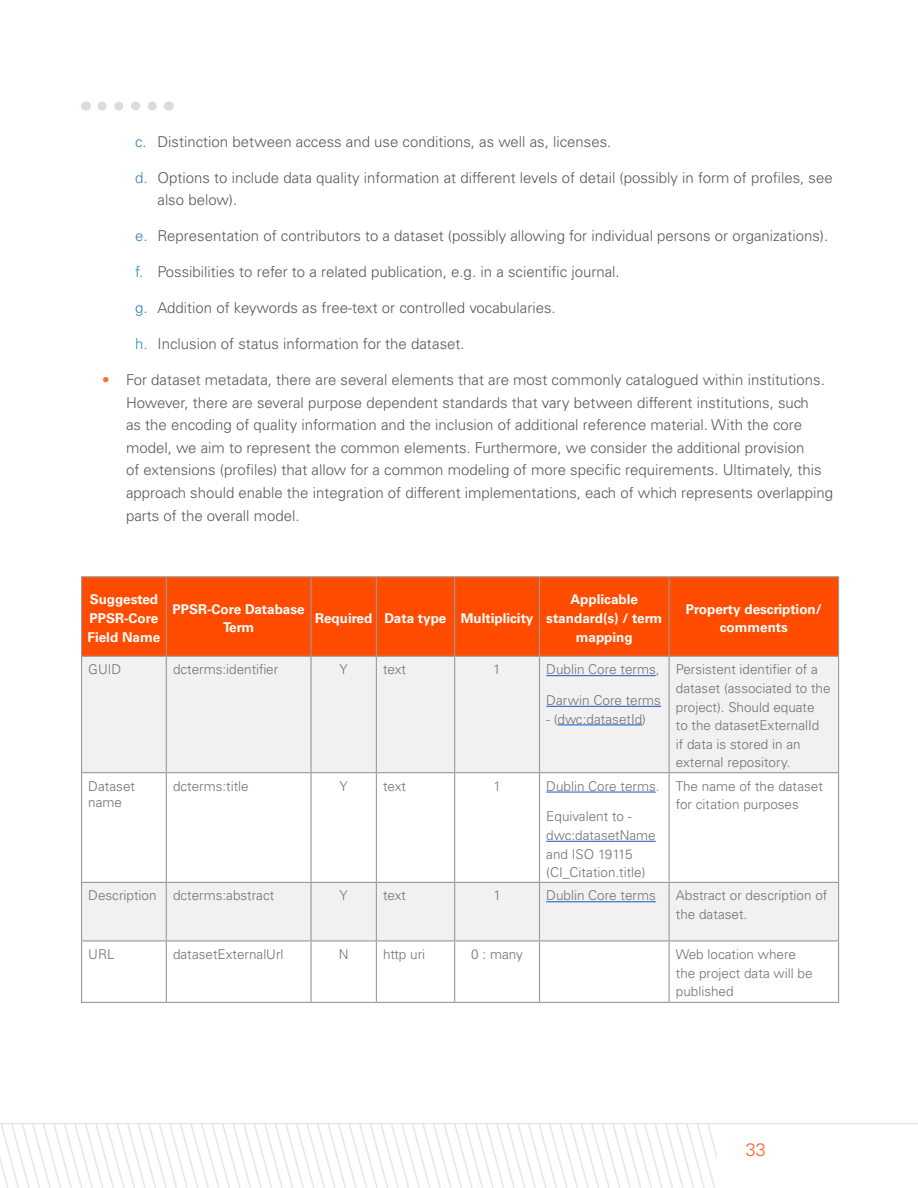
<style>
.page{position:relative;width:918px;height:1188px;background:#fff}
.page>*{position:absolute;margin:0;border:0;box-sizing:border-box;transform-origin:0 0}
.t1{font:300 18px "Univers LT Std";color:#f26531}
.t2{font:300 15px/22.6px "Univers LT Std";color:#58595b}
.t3{font:300 13.5px/18.6px "Univers LT Std";color:#717073}
.t4{font:700 13.5px/18.6px "Univers LT Std";color:#fff;text-align:center}
.s1{color:#3387bb}
.s2{color:#ff7033}
</style>
<div class="page">
<svg style="left:0;top:1124px;width:717px;height:64px"></svg>
<hr style="left:0;top:1123px;width:918px;height:1px;background:#e3e2e3">
<svg style="left:102px;top:102px;width:55px;height:9px"></svg>
<div style="left:82px;top:577px;width:756px;height:79px;background:#ff4c00"></div>
<svg style="left:82px;top:657px;width:756px;height:283px;fill:#f1f1f1"></svg>
<hr style="left:81px;top:576px;width:85px;height:1px;background:#999">
<hr style="left:166px;top:576px;width:145px;height:1px;background:#999">
<hr style="left:311px;top:576px;width:65px;height:1px;background:#999">
<hr style="left:376px;top:576px;width:79px;height:1px;background:#999">
<hr style="left:455px;top:576px;width:85px;height:1px;background:#999">
<hr style="left:540px;top:576px;width:129px;height:1px;background:#999">
<hr style="left:669px;top:576px;width:170px;height:1px;background:#999">
<hr style="left:81px;top:656px;width:85px;height:1px;background:#999">
<hr style="left:166px;top:656px;width:145px;height:1px;background:#999">
<hr style="left:311px;top:656px;width:65px;height:1px;background:#999">
<hr style="left:376px;top:656px;width:79px;height:1px;background:#999">
<hr style="left:455px;top:656px;width:85px;height:1px;background:#999">
<hr style="left:540px;top:656px;width:129px;height:1px;background:#999">
<hr style="left:669px;top:656px;width:170px;height:1px;background:#999">
<hr style="left:81px;top:772px;width:85px;height:1px;background:#999">
<hr style="left:166px;top:772px;width:145px;height:1px;background:#999">
<hr style="left:311px;top:772px;width:65px;height:1px;background:#999">
<hr style="left:376px;top:772px;width:79px;height:1px;background:#999">
<hr style="left:455px;top:772px;width:85px;height:1px;background:#999">
<hr style="left:540px;top:772px;width:129px;height:1px;background:#999">
<hr style="left:669px;top:772px;width:170px;height:1px;background:#999">
<hr style="left:81px;top:882px;width:85px;height:1px;background:#999">
<hr style="left:166px;top:882px;width:145px;height:1px;background:#999">
<hr style="left:311px;top:882px;width:65px;height:1px;background:#999">
<hr style="left:376px;top:882px;width:79px;height:1px;background:#999">
<hr style="left:455px;top:882px;width:85px;height:1px;background:#999">
<hr style="left:540px;top:882px;width:129px;height:1px;background:#999">
<hr style="left:669px;top:882px;width:170px;height:1px;background:#999">
<hr style="left:81px;top:940px;width:85px;height:1px;background:#999">
<hr style="left:166px;top:940px;width:145px;height:1px;background:#999">
<hr style="left:311px;top:940px;width:65px;height:1px;background:#999">
<hr style="left:376px;top:940px;width:79px;height:1px;background:#999">
<hr style="left:455px;top:940px;width:85px;height:1px;background:#999">
<hr style="left:540px;top:940px;width:129px;height:1px;background:#999">
<hr style="left:669px;top:940px;width:170px;height:1px;background:#999">
<hr style="left:81px;top:1002px;width:85px;height:1px;background:#999">
<hr style="left:166px;top:1002px;width:145px;height:1px;background:#999">
<hr style="left:311px;top:1002px;width:65px;height:1px;background:#999">
<hr style="left:376px;top:1002px;width:79px;height:1px;background:#999">
<hr style="left:455px;top:1002px;width:85px;height:1px;background:#999">
<hr style="left:540px;top:1002px;width:129px;height:1px;background:#999">
<hr style="left:669px;top:1002px;width:170px;height:1px;background:#999">
<hr style="left:81px;top:577px;width:1px;height:79px;background:#999">
<hr style="left:81px;top:657px;width:1px;height:115px;background:#999">
<hr style="left:81px;top:773px;width:1px;height:109px;background:#999">
<hr style="left:81px;top:883px;width:1px;height:57px;background:#999">
<hr style="left:81px;top:941px;width:1px;height:61px;background:#999">
<hr style="left:166px;top:577px;width:1px;height:79px;background:#999">
<hr style="left:310px;top:577px;width:2px;height:79px;background:#999">
<hr style="left:376px;top:577px;width:1px;height:79px;background:#999">
<hr style="left:454px;top:577px;width:1px;height:79px;background:#999">
<hr style="left:539px;top:577px;width:1px;height:79px;background:#999">
<hr style="left:669px;top:577px;width:1px;height:79px;background:#999">
<hr style="left:838px;top:577px;width:1px;height:79px;background:#999">
<hr style="left:166px;top:657px;width:1px;height:115px;background:#999">
<hr style="left:310px;top:657px;width:2px;height:115px;background:#999">
<hr style="left:376px;top:657px;width:1px;height:115px;background:#999">
<hr style="left:454px;top:657px;width:1px;height:115px;background:#999">
<hr style="left:539px;top:657px;width:1px;height:115px;background:#999">
<hr style="left:669px;top:657px;width:1px;height:115px;background:#999">
<hr style="left:838px;top:657px;width:1px;height:115px;background:#999">
<hr style="left:166px;top:773px;width:1px;height:109px;background:#999">
<hr style="left:310px;top:773px;width:2px;height:109px;background:#999">
<hr style="left:376px;top:773px;width:1px;height:109px;background:#999">
<hr style="left:454px;top:773px;width:1px;height:109px;background:#999">
<hr style="left:539px;top:773px;width:1px;height:109px;background:#999">
<hr style="left:669px;top:773px;width:1px;height:109px;background:#999">
<hr style="left:838px;top:773px;width:1px;height:109px;background:#999">
<hr style="left:166px;top:883px;width:1px;height:57px;background:#999">
<hr style="left:310px;top:883px;width:2px;height:57px;background:#999">
<hr style="left:376px;top:883px;width:1px;height:57px;background:#999">
<hr style="left:454px;top:883px;width:1px;height:57px;background:#999">
<hr style="left:539px;top:883px;width:1px;height:57px;background:#999">
<hr style="left:669px;top:883px;width:1px;height:57px;background:#999">
<hr style="left:838px;top:883px;width:1px;height:57px;background:#999">
<hr style="left:166px;top:941px;width:1px;height:61px;background:#999">
<hr style="left:310px;top:941px;width:2px;height:61px;background:#999">
<hr style="left:376px;top:941px;width:1px;height:61px;background:#999">
<hr style="left:454px;top:941px;width:1px;height:61px;background:#999">
<hr style="left:539px;top:941px;width:1px;height:61px;background:#999">
<hr style="left:669px;top:941px;width:1px;height:61px;background:#999">
<hr style="left:838px;top:941px;width:1px;height:61px;background:#999">
<hr style="left:546px;top:675px;width:110px;height:1px;background:#15c">
<hr style="left:546px;top:706px;width:115px;height:1px;background:#15c">
<hr style="left:558px;top:725px;width:84px;height:1px;background:#15c">
<hr style="left:546px;top:792px;width:110px;height:1px;background:#15c">
<hr style="left:546px;top:841px;width:110px;height:1px;background:#15c">
<hr style="left:546px;top:901px;width:110px;height:1px;background:#15c">
<p class="t2" style="left:135px;top:130px;width:478px"><span class="s1">c.</span> Distinction between access and use conditions, as well as, licenses.</p>
<p class="t2" style="left:158px;top:166px;width:677px;text-indent:-22px"><span class="s1">d.</span> Options to include data quality information at different levels of detail (possibly in form of profiles, see also below).</p>
<p class="t2" style="left:135px;top:225px;width:695px"><span class="s1">e.</span> Representation of contributors to a dataset (possibly allowing for individual persons or organizations).</p>
<p class="t2" style="left:135px;top:261px;width:486px"><span class="s1">f.</span> Possibilities to refer to a related publication, e.g. in a scientific journal.</p>
<p class="t2" style="left:135px;top:297px;width:422px"><span class="s1">g.</span> Addition of keywords as free-text or controlled vocabularies.</p>
<p class="t2" style="left:135px;top:333px;width:331px"><span class="s1">h.</span> Inclusion of status information for the dataset.</p>
<p class="t2" style="left:126px;top:369px;width:709px;text-indent:-24px"><span class="s2">•</span> For dataset metadata, there are several elements that are most commonly catalogued within institutions.<br>However, there are several purpose dependent standards that vary between different institutions, such<br>as the encoding of quality information and the inclusion of additional reference material. With the core model, we aim to represent the common elements. Furthermore, we consider the additional provision<br>of extensions (profiles) that allow for a common modeling of more specific requirements. Ultimately, this approach should enable the integration of different implementations, each of which represents overlapping parts of the overall model.</p>
<p class="t4" style="left:88px;top:590px;width:74px;text-align:left">Suggested<br>PPSR-Core<br>Field Name</p>
<p class="t4" style="left:173px;top:600px;width:134px">PPSR-Core Database<br>Term</p>
<p class="t4" style="left:315px;top:609px;width:220px">Required Data type Multiplicity</p>
<p class="t4" style="left:546px;top:590px;width:117px">Applicable standard(s) / term mapping</p>
<p class="t4" style="left:686px;top:600px;width:138px">Property description/ comments</p>
<p class="t3" style="left:88px;top:660px;width:34px">GUID</p>
<p class="t3" style="left:173px;top:660px;width:107px">dcterms:identifier</p>
<p class="t3" style="left:340px;top:660px;width:10px">Y</p>
<p class="t3" style="left:383px;top:660px;width:24px">text</p>
<p class="t3" style="left:493px;top:660px;width:9px">1</p>
<p class="t3" style="left:546px;top:660px;width:115px">Dublin Core terms,</p>
<p class="t3" style="left:546px;top:691px;width:116px">Darwin Core terms</p>
<p class="t3" style="left:546px;top:709px;width:101px">- (dwc:datasetId)</p>
<p class="t3" style="left:88px;top:778px;width:48px;line-height:16.2px">Dataset name</p>
<p class="t3" style="left:173px;top:777px;width:77px">dcterms:title</p>
<p class="t3" style="left:340px;top:777px;width:10px">Y</p>
<p class="t3" style="left:383px;top:777px;width:24px">text</p>
<p class="t3" style="left:493px;top:777px;width:9px">1</p>
<p class="t3" style="left:546px;top:777px;width:115px">Dublin Core terms.</p>
<p class="t3" style="left:546px;top:807px;width:111px">Equivalent to - dwc:datasetName and ISO 19115 (CI_Citation.title)</p>
<p class="t3" style="left:676px;top:660px;width:156px">Persistent identifier of a dataset (associated to the project). Should equate<br>to the datasetExternalId<br>if data is stored in an external repository.</p>
<p class="t3" style="left:676px;top:777px;width:149px">The name of the dataset for citation purposes</p>
<p class="t3" style="left:88px;top:886px;width:188px">Description dcterms:abstract</p>
<p class="t3" style="left:340px;top:886px;width:10px">Y</p>
<p class="t3" style="left:383px;top:886px;width:24px">text</p>
<p class="t3" style="left:493px;top:886px;width:9px">1</p>
<p class="t3" style="left:546px;top:886px;width:111px">Dublin Core terms</p>
<p class="t3" style="left:676px;top:886px;width:153px">Abstract or description of the dataset.</p>
<p class="t3" style="left:88px;top:945px;width:28px">URL</p>
<p class="t3" style="left:173px;top:945px;width:112px">datasetExternalUrl</p>
<p class="t3" style="left:339px;top:945px;width:11px">N</p>
<p class="t3" style="left:383px;top:945px;width:44px">http uri</p>
<p class="t3" style="left:471px;top:945px;width:53px">0 : many</p>
<p class="t3" style="left:676px;top:945px;width:138px">Web location where the project data will be published</p>
<p class="t1" style="left:746px;top:1139px;width:22px">33</p>
</div>
